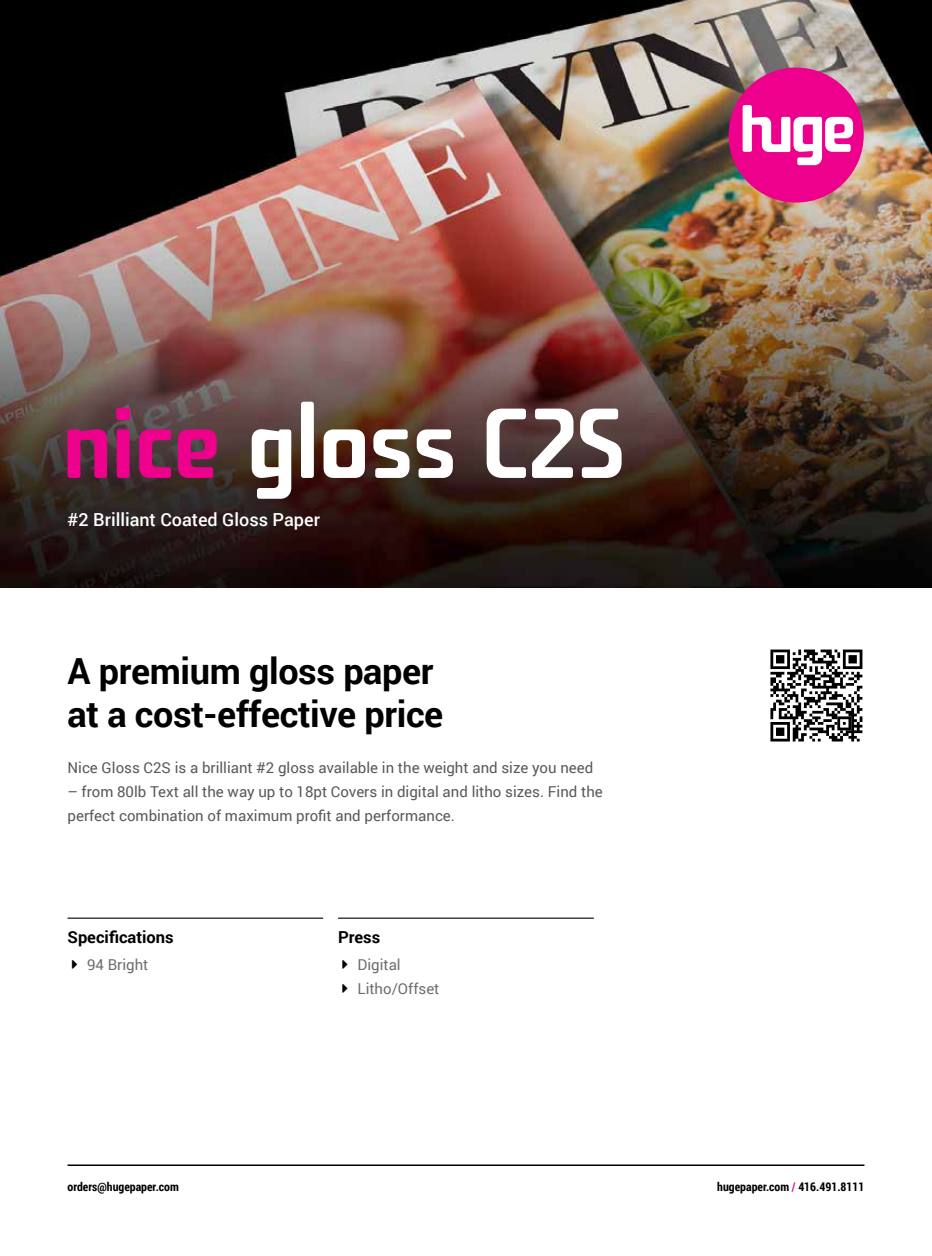
<style>
.page{position:relative;width:932px;height:1256px;background:#fff}
.page>*{position:absolute;margin:0;border:0;box-sizing:border-box;transform-origin:0 0}
.t1{font:500 96px "Fishmonger K";letter-spacing:-.025em;color:#fff}
.t2{font:700 36px/42px "Roboto";letter-spacing:-.01em;color:#000}
.t3{font:500 18px "Roboto";color:#fff}
.t4{font:700 16.5px "Roboto";color:#000}
.t5{font:15px/24px "Roboto";color:#58595b}
.t6{font:15px/24px "Roboto";color:#6d6e71}
.t7{font:700 12px "Roboto Condensed";color:#000}
.s1{color:#ec008c}
</style>
<div class="page">
<hr style="left:68px;top:1164px;width:796px;height:2px;background:#000">
<img style="left:0;top:0;width:932px;height:587px">
<svg style="left:770px;top:649px;width:92px;height:92px"></svg>
<div style="left:728px;top:68px;width:135px;height:134px;background:#ec008c;border-radius:50%"></div>
<svg style="left:742px;top:105px;width:111px;height:60px"></svg>
<hr style="left:68px;top:917px;width:255px;height:1px;background:#000">
<hr style="left:338px;top:917px;width:256px;height:1px;background:#000">
<h1 class="t1" style="left:62px;top:387px;width:564px"><span class="s1">nice</span> gloss C2S</h1>
<p class="t3" style="left:68px;top:506px;width:254px">#2 Brilliant Coated Gloss Paper</p>
<h2 class="t2" style="left:68px;top:649px;width:377px">A premium gloss paper at a cost-effective price</h2>
<p class="t5" style="left:68px;top:755px;width:527px">Nice Gloss C2S is a brilliant #2 gloss available in the weight and size you need</p>
<p class="t5" style="left:68px;top:779px;width:536px">– from 80lb Text all the way up to 18pt Covers in digital and litho sizes. Find the perfect combination of maximum profit and performance.</p>
<p class="t4" style="left:68px;top:925px;width:108px">Specifications</p>
<p class="t6" style="left:87px;top:951px;width:63px">94 Bright</p>
<p class="t4" style="left:338px;top:925px;width:44px">Press</p>
<p class="t6" style="left:357px;top:951px;width:83px">Digital<br>Litho/Offset</p>
<p class="t7" style="left:67px;top:1178px;width:113px">orders@hugepaper.com</p>
<p class="t7" style="left:717px;top:1178px;width:149px">hugepaper.com <span class="s1">/</span> 416.491.8111</p>
</div>
